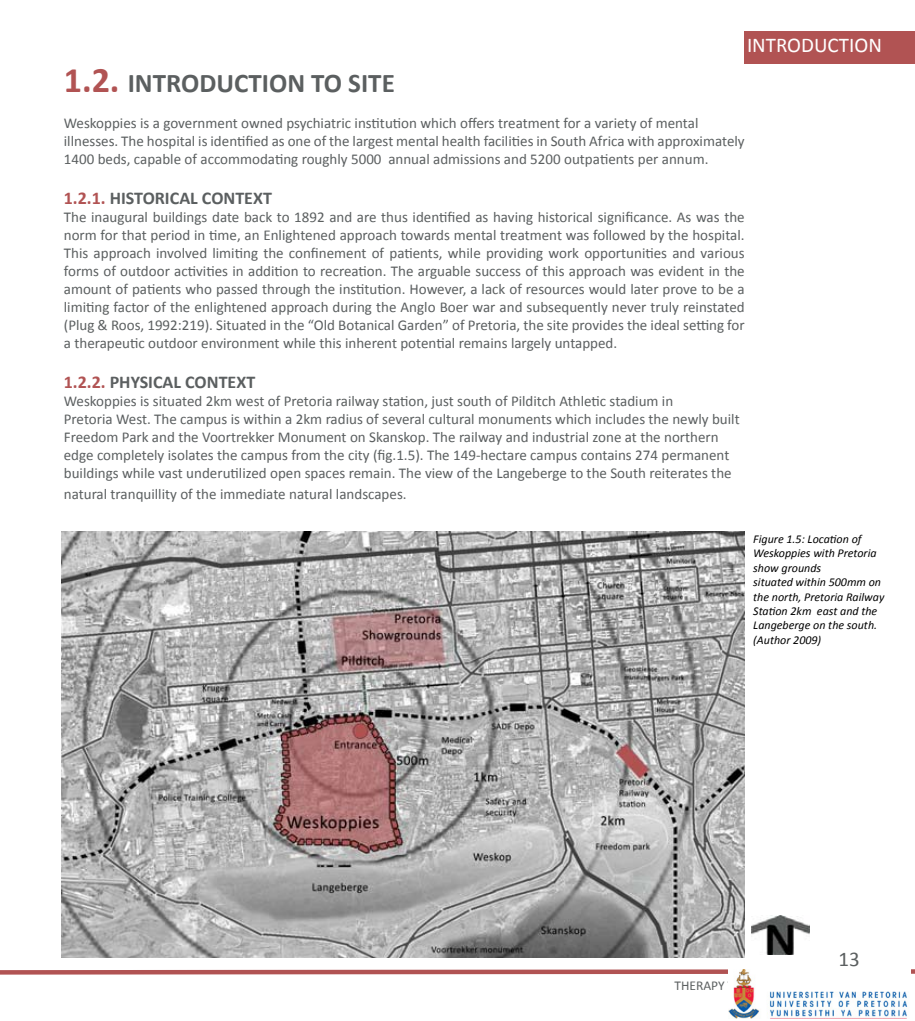
<style>
.page{position:relative;width:915px;height:1021px;background:#fff}
.page>*{position:absolute;margin:0;border:0;box-sizing:border-box;transform-origin:0 0}
.t1{font:700 27px "Calibri";color:#5b5f60}
.t2{font:21px "Calibri";color:#fff}
.t3{font:21px "Calibri";color:#5b5f60}
.t4{font:700 18px "Calibri";color:#5b5f60}
.t5{font:15px/18px "Calibri";color:#5b5f60}
.t6{font:italic 12px/14.4px "Calibri";color:#000}
.s1{font-size:36px;color:#b15353}
.s2{color:#b15353}
</style>
<div class="page">
<img style="left:62px;top:531px;width:682px;height:426px">
<img style="left:751px;top:915px;width:58px;height:39px">
<div style="left:744px;top:31px;width:170px;height:32px;background:#b15353"></div>
<svg style="left:0;top:969px;width:914px;height:6px;background:#c47e7e"></svg>
<img style="left:728px;top:969px;width:181px;height:49px">
<h2 class="t2" style="left:746px;top:32px;width:136px">INTRODUCTION</h2>
<h1 class="t1" style="left:64px;top:67px;width:332px"><span class="s1">1.2.</span> INTRODUCTION TO SITE</h1>
<p class="t5" style="left:64px;top:114px;width:682px">Weskoppies is a government owned psychiatric institution which offers treatment for a variety of mental illnesses. The hospital is identified as one of the largest mental health facilities in South Africa with approximately<br>1400 beds, capable of accommodating roughly 5000 annual admissions and 5200 outpatients per annum.</p>
<p class="t4" style="left:64px;top:187px;width:209px"><span class="s2">1.2.1.</span> HISTORICAL CONTEXT</p>
<p class="t5" style="left:64px;top:207px;width:682px;text-align:justify">The inaugural buildings date back to 1892 and are thus identified as having historical significance. As was the norm for that period in time, an Enlightened approach towards mental treatment was followed by the hospital.<br>This approach involved limiting the confinement of patients, while providing work opportunities and various forms of outdoor activities in addition to recreation. The arguable success of this approach was evident in the amount of patients who passed through the institution. However, a lack of resources would later prove to be a limiting factor of the enlightened approach during the Anglo Boer war and subsequently never truly reinstated (Plug &amp; Roos, 1992:219). Situated in the “Old Botanical Garden” of Pretoria, the site provides the ideal setting for a therapeutic outdoor environment while this inherent potential remains largely untapped.</p>
<p class="t4" style="left:64px;top:370px;width:193px"><span class="s2">1.2.2.</span> PHYSICAL CONTEXT</p>
<p class="t5" style="left:64px;top:391px;width:677px">Weskoppies is situated 2km west of Pretoria railway station, just south of Pilditch Athletic stadium in<br>Pretoria West. The campus is within a 2km radius of several cultural monuments which includes the newly built Freedom Park and the Voortrekker Monument on Skanskop. The railway and industrial zone at the northern edge completely isolates the campus from the city (fig.1.5). The 149-hectare campus contains 274 permanent buildings while vast underutilized open spaces remain. The view of the Langeberge to the South reiterates the</p>
<p class="t5" style="left:64px;top:484px;width:344px">natural tranquillity of the immediate natural landscapes.</p>
<p class="t6" style="left:753px;top:531px;width:133px">Figure 1.5: Location of<br>Weskoppies with Pretoria show grounds<br>situated within 500mm on the north, Pretoria Railway<br>Station 2km east and the<br>Langeberge on the south. (Author 2009)</p>
<h2 class="t3" style="left:838px;top:946px;width:23px">13</h2>
</div>
